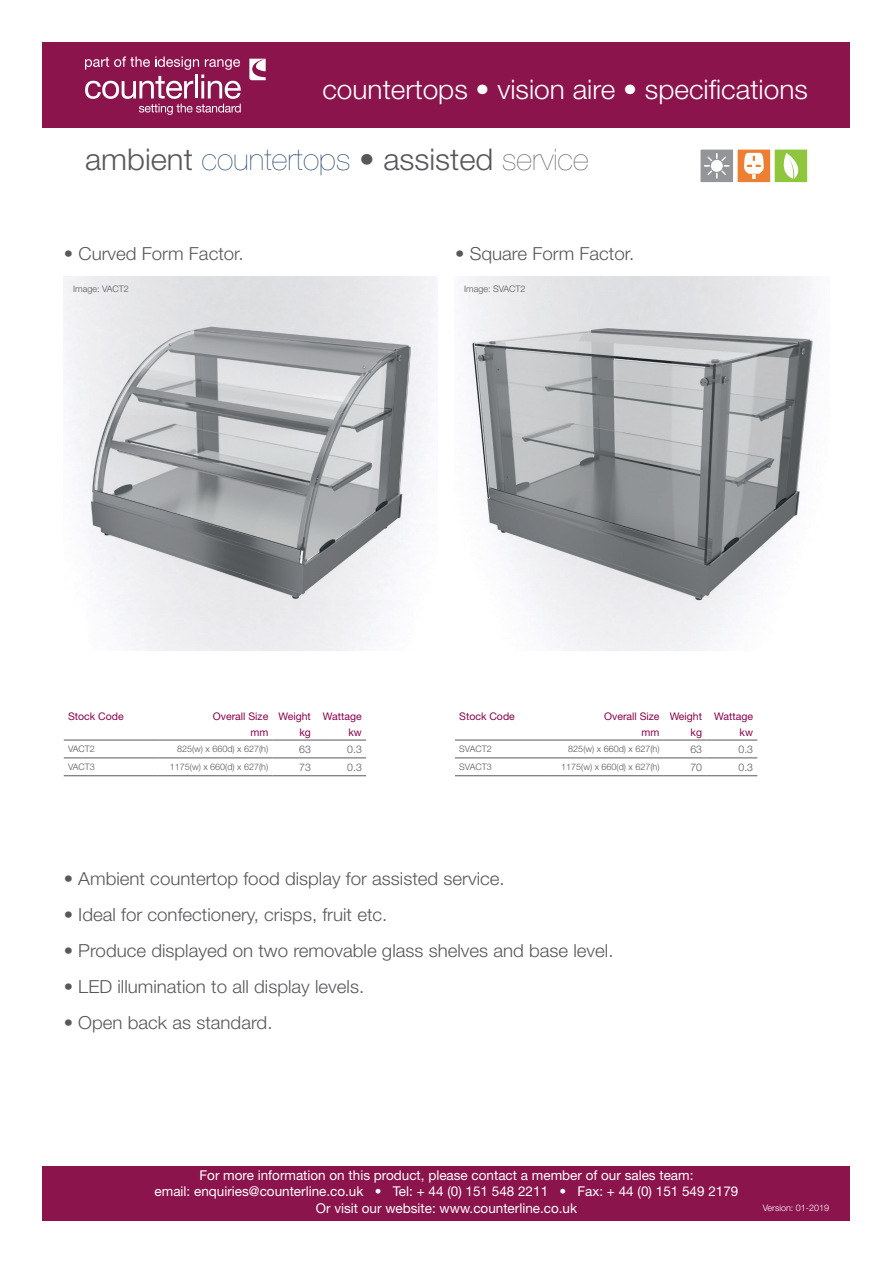
<style>
.page{position:relative;width:893px;height:1263px;background:#fff}
.page>*{position:absolute;margin:0;border:0;box-sizing:border-box;transform-origin:0 0}
.t1{font:300 30px "Helvetica Neue LT Std";color:#57585a;scale:1.04 1}
.t2{font:300 27px "Helvetica Neue LT Std";color:#fff;scale:1.04 1}
.t3{font:300 18px "Helvetica Neue LT Std";color:#57585a;scale:1.04 1}
.t4{font:13.5px/16.5px "Helvetica Neue LT Std";color:#fff;text-align:center}
.t5{font:10.5px/16px "Helvetica Neue LT Std";color:#8b004a}
.t6{font:300 10.5px "Helvetica Neue LT Std";color:#57585a}
.t7{font:300 9px "Helvetica Neue LT Std";color:#57585a}
.t8{font:300 9px "Helvetica Neue LT Std";color:#fff}
.s1{font-weight:200;color:#153866}
.s2{font-weight:200}
</style>
<div class="page">
<div style="left:43px;top:43px;width:807px;height:85px;background:#8b144d"></div>
<svg style="left:249px;top:59px;width:17px;height:21px"></svg>
<svg style="left:85px;top:56px;width:156px;height:59px"></svg>
<img style="left:466px;top:276px;width:348px;height:375px">
<img style="left:64px;top:276px;width:371px;height:375px">
<hr style="left:64px;top:740px;width:94px;height:1px;background:#57585a">
<hr style="left:158px;top:740px;width:115px;height:1px;background:#57585a">
<hr style="left:273px;top:740px;width:42px;height:1px;background:#57585a">
<hr style="left:315px;top:740px;width:51px;height:1px;background:#57585a">
<hr style="left:64px;top:757px;width:94px;height:1px;background:#57585a">
<hr style="left:158px;top:757px;width:115px;height:1px;background:#57585a">
<hr style="left:273px;top:757px;width:42px;height:1px;background:#57585a">
<hr style="left:315px;top:757px;width:51px;height:1px;background:#57585a">
<hr style="left:64px;top:775px;width:94px;height:1px;background:#57585a">
<hr style="left:158px;top:775px;width:115px;height:1px;background:#57585a">
<hr style="left:273px;top:775px;width:42px;height:1px;background:#57585a">
<hr style="left:315px;top:775px;width:51px;height:1px;background:#57585a">
<hr style="left:455px;top:740px;width:94px;height:1px;background:#57585a">
<hr style="left:549px;top:740px;width:115px;height:1px;background:#57585a">
<hr style="left:664px;top:740px;width:42px;height:1px;background:#57585a">
<hr style="left:706px;top:740px;width:51px;height:1px;background:#57585a">
<hr style="left:455px;top:757px;width:94px;height:1px;background:#57585a">
<hr style="left:549px;top:757px;width:115px;height:1px;background:#57585a">
<hr style="left:664px;top:757px;width:42px;height:1px;background:#57585a">
<hr style="left:706px;top:757px;width:51px;height:1px;background:#57585a">
<hr style="left:455px;top:775px;width:94px;height:1px;background:#57585a">
<hr style="left:549px;top:775px;width:115px;height:1px;background:#57585a">
<hr style="left:664px;top:775px;width:42px;height:1px;background:#57585a">
<hr style="left:706px;top:775px;width:51px;height:1px;background:#57585a">
<div style="left:700px;top:149px;width:33px;height:34px;background:#939598"></div>
<svg style="left:704px;top:154px;width:25px;height:24px"></svg>
<div style="left:700px;top:149px;width:34px;height:34px;border:1px solid #fff"></div>
<div style="left:737px;top:149px;width:34px;height:34px;background:#ec7f32"></div>
<svg style="left:744px;top:153px;width:20px;height:26px"></svg>
<div style="left:737px;top:149px;width:34px;height:34px;border:1px solid #fff"></div>
<div style="left:774px;top:149px;width:34px;height:34px;background:#8fc63e"></div>
<svg style="left:783px;top:153px;width:16px;height:26px"></svg>
<div style="left:774px;top:149px;width:34px;height:34px;border:1px solid #fff"></div>
<div style="left:43px;top:1165px;width:807px;height:55px;background:#8b144d"></div>
<h2 class="t2" style="left:322px;top:73px;width:468px">countertops • vision aire • specifications</h2>
<h1 class="t1" style="left:85px;top:141px;width:486px">ambient <span class="s1">countertops</span> <span class="s2">•</span> assisted <span class="s2">service</span></h1>
<p class="t3" style="left:64px;top:242px;width:174px">• Curved Form Factor.</p>
<p class="t3" style="left:455px;top:242px;width:174px">• Square Form Factor.</p>
<p class="t7" style="left:73px;top:283px;width:57px">Image: VACT2</p>
<p class="t7" style="left:464px;top:283px;width:63px">Image: SVACT2</p>
<p class="t5" style="left:68px;top:708px;width:57px">Stock Code</p>
<p class="t5" style="left:250px;top:708px;width:113px;text-indent:-37px">Overall Size Weight Wattage mm</p>
<p class="t5" style="left:299px;top:724px;width:13px">kg</p>
<p class="t5" style="left:348px;top:724px;width:15px">kw</p>
<p class="t5" style="left:459px;top:708px;width:57px">Stock Code</p>
<p class="t5" style="left:642px;top:708px;width:113px;text-indent:-37px">Overall Size Weight Wattage mm</p>
<p class="t5" style="left:691px;top:724px;width:13px">kg</p>
<p class="t5" style="left:740px;top:724px;width:15px">kw</p>
<p class="t7" style="left:68px;top:743px;width:28px">VACT2</p>
<p class="t7" style="left:177px;top:743px;width:93px">825(w) x 660d) x 627(h)</p>
<p class="t6" style="left:299px;top:742px;width:13px">63</p>
<p class="t6" style="left:347px;top:742px;width:16px">0.3</p>
<p class="t7" style="left:68px;top:761px;width:28px">VACT3</p>
<p class="t7" style="left:170px;top:761px;width:100px">1175(w) x 660(d) x 627(h)</p>
<p class="t6" style="left:299px;top:760px;width:13px">73</p>
<p class="t6" style="left:347px;top:760px;width:16px">0.3</p>
<p class="t7" style="left:459px;top:743px;width:34px">SVACT2</p>
<p class="t7" style="left:568px;top:743px;width:93px">825(w) x 660d) x 627(h)</p>
<p class="t6" style="left:690px;top:742px;width:13px">63</p>
<p class="t6" style="left:738px;top:742px;width:16px">0.3</p>
<p class="t7" style="left:459px;top:761px;width:34px">SVACT3</p>
<p class="t7" style="left:561px;top:761px;width:100px">1175(w) x 660(d) x 627(h)</p>
<p class="t6" style="left:690px;top:760px;width:13px">70</p>
<p class="t6" style="left:738px;top:760px;width:16px">0.3</p>
<p class="t3" style="left:64px;top:867px;width:426px">• Ambient countertop food display for assisted service.</p>
<p class="t3" style="left:64px;top:903px;width:313px">• Ideal for confectionery, crisps, fruit etc.</p>
<p class="t3" style="left:64px;top:939px;width:530px">• Produce displayed on two removable glass shelves and base level.</p>
<p class="t3" style="left:64px;top:975px;width:290px">• LED illumination to all display levels.</p>
<p class="t3" style="left:64px;top:1011px;width:202px">• Open back as standard.</p>
<p class="t4" style="left:155px;top:1166px;width:585px">For more information on this product, please contact a member of our sales team:<br>email: enquiries@counterline.co.uk • Tel: + 44 (0) 151 548 2211 • Fax: + 44 (0) 151 549 2179<br>Or visit our website: www.counterline.co.uk</p>
<p class="t8" style="left:763px;top:1202px;width:68px">Version: 01-2019</p>
</div>
